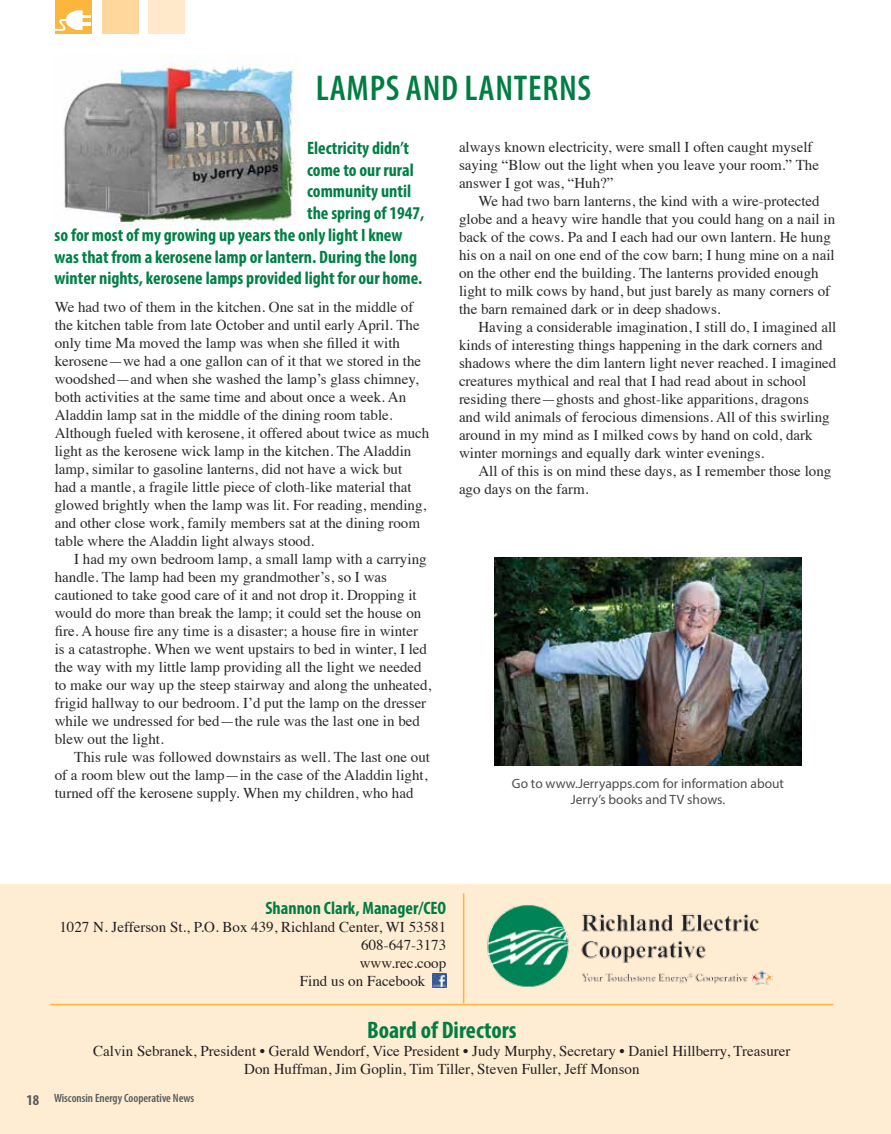
<style>
.page{position:relative;width:891px;height:1134px;background:#fff}
.page>*{position:absolute;margin:0;border:0;box-sizing:border-box;transform-origin:0 0}
.t1{font:600 condensed 36px "Myriad Pro";letter-spacing:.02em;color:#007d43}
.t2{font:700 condensed 24px "Myriad Pro";color:#007d43}
.t3{font:700 condensed 18px "Myriad Pro";color:#007f45}
.t4{font:700 condensed 18px "Myriad Pro";color:#007d43}
.t5{font:15px/18px "Times";color:#2a2728}
.t6{font:15px/18px "Times";color:#231f20;text-align:center}
.t7{font:13.5px/16.2px "Myriad Pro";color:#4d4d4f;text-align:center}
.t8{font:600 condensed 12px "Myriad Pro";color:#58595b}
.s1{font-weight:700;font-size:15px}
</style>
<div class="page">
<div style="left:0;top:885px;width:891px;height:249px;background:#ffedd3"></div>
<div style="left:56px;top:0;width:36px;height:34px;background:#fcb53d"></div>
<div style="left:102px;top:0;width:37px;height:34px;background:#ffd79c"></div>
<div style="left:148px;top:0;width:37px;height:34px;background:#ffe9ca"></div>
<hr style="left:463px;top:893px;width:1px;height:110px;background:#fcb53d">
<hr style="left:50px;top:1004px;width:783px;height:1px;background:#fcb53d">
<svg style="left:55px;top:10px;width:35px;height:21px"></svg>
<img style="left:487px;top:905px;width:286px;height:82px">
<img style="left:432px;top:974px;width:14px;height:14px">
<img style="left:63px;top:54px;width:233px;height:173px">
<img style="left:494px;top:557px;width:308px;height:209px">
<h1 class="t1" style="left:316px;top:66px;width:277px">LAMPS AND LANTERNS</h1>
<p class="t3" style="left:307px;top:137px;width:104px">Electricity didn’t</p>
<p class="t3" style="left:307px;top:158px;width:108px">come to our rural</p>
<p class="t3" style="left:307px;top:180px;width:106px">community until</p>
<p class="t3" style="left:307px;top:202px;width:119px">the spring of 1947,</p>
<p class="t3" style="left:55px;top:224px;width:349px">so for most of my growing up years the only light I knew</p>
<p class="t3" style="left:55px;top:245px;width:364px">was that from a kerosene lamp or lantern. During the long</p>
<p class="t3" style="left:55px;top:267px;width:369px">winter nights, kerosene lamps provided light for our home.</p>
<p class="t5" style="left:55px;top:297px;width:376px">We had two of them in the kitchen. One sat in the middle of the kitchen table from late October and until early April. The only time Ma moved the lamp was when she filled it with kerosene—we had a one gallon can of it that we stored in the woodshed—and when she washed the lamp’s glass chimney, both activities at the same time and about once a week. An Aladdin lamp sat in the middle of the dining room table.<br>Although fueled with kerosene, it offered about twice as much light as the kerosene wick lamp in the kitchen. The Aladdin lamp, similar to gasoline lanterns, did not have a wick but<br>had a mantle, a fragile little piece of cloth-like material that glowed brightly when the lamp was lit. For reading, mending, and other close work, family members sat at the dining room table where the Aladdin light always stood.</p>
<p class="t5" style="left:55px;top:549px;width:378px;text-indent:20px">I had my own bedroom lamp, a small lamp with a carrying handle. The lamp had been my grandmother’s, so I was cautioned to take good care of it and not drop it. Dropping it would do more than break the lamp; it could set the house on fire. A house fire any time is a disaster; a house fire in winter is a catastrophe. When we went upstairs to bed in winter, I led the way with my little lamp providing all the light we needed to make our way up the steep stairway and along the unheated, frigid hallway to our bedroom. I’d put the lamp on the dresser while we undressed for bed—the rule was the last one in bed blew out the light.</p>
<p class="t5" style="left:55px;top:747px;width:377px;text-indent:20px">This rule was followed downstairs as well. The last one out of a room blew out the lamp—in the case of the Aladdin light, turned off the kerosene supply. When my children, who had</p>
<p class="t5" style="left:459px;top:136px;width:362px">always known electricity, were small I often caught myself saying “Blow out the light when you leave your room.” The answer I got was, “Huh?”</p>
<p class="t5" style="left:459px;top:190px;width:378px;text-indent:20px">We had two barn lanterns, the kind with a wire-protected globe and a heavy wire handle that you could hang on a nail in back of the cows. Pa and I each had our own lantern. He hung his on a nail on one end of the cow barn; I hung mine on a nail on the other end the building. The lanterns provided enough light to milk cows by hand, but just barely as many corners of the barn remained dark or in deep shadows.</p>
<p class="t5" style="left:459px;top:316px;width:379px;text-indent:20px">Having a considerable imagination, I still do, I imagined all kinds of interesting things happening in the dark corners and shadows where the dim lantern light never reached. I imagined creatures mythical and real that I had read about in school residing there—ghosts and ghost-like apparitions, dragons<br>and wild animals of ferocious dimensions. All of this swirling around in my mind as I milked cows by hand on cold, dark winter mornings and equally dark winter evenings.</p>
<p class="t5" style="left:459px;top:460px;width:374px;text-indent:20px">All of this is on mind these days, as I remember those long ago days on the farm.</p>
<p class="t7" style="left:512px;top:775px;width:274px">Go to www.Jerryapps.com for information about<br>Jerry’s books and TV shows.</p>
<p class="t4" style="left:265px;top:897px;width:182px">Shannon Clark, Manager/CEO</p>
<p class="t6" style="left:59px;top:917px;width:388px">1027 N. Jefferson St., P.O. Box 439, Richland Center, WI 53581</p>
<p class="t6" style="left:361px;top:935px;width:86px">608-647-3173</p>
<p class="t6" style="left:360px;top:953px;width:88px">www.rec.coop</p>
<p class="t6" style="left:300px;top:971px;width:127px">Find us on Facebook</p>
<h2 class="t2" style="left:367px;top:1015px;width:151px">Board of Directors</h2>
<p class="t6" style="left:93px;top:1040px;width:699px">Calvin Sebranek, President • Gerald Wendorf, Vice President • Judy Murphy, Secretary • Daniel Hillberry, Treasurer<br>Don Huffman, Jim Goplin, Tim Tiller, Steven Fuller, Jeff Monson</p>
<p class="t8" style="left:27px;top:1091px;width:169px"><span class="s1">18</span> Wisconsin Energy Cooperative News</p>
</div>
